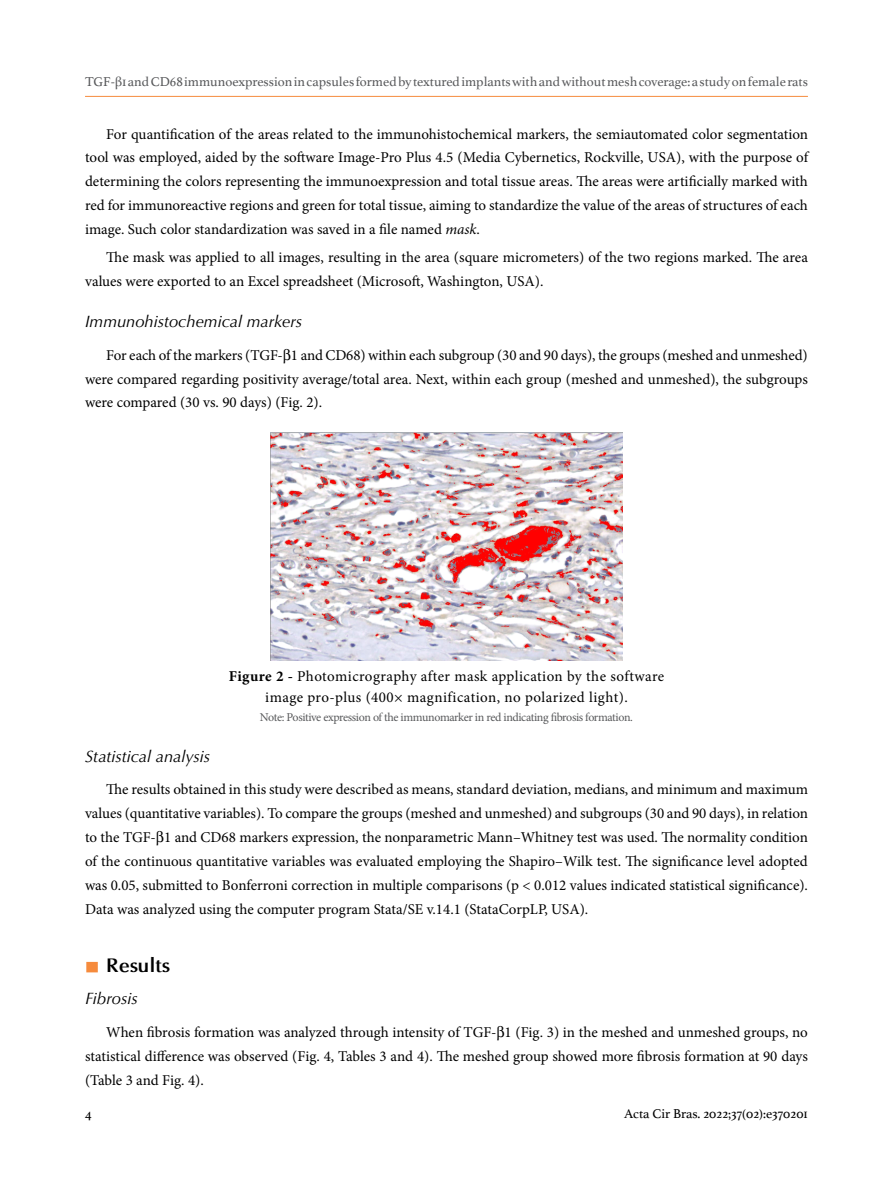
<style>
.page{position:relative;width:893px;height:1191px;background:#fff}
.page>*{position:absolute;margin:0;border:0;box-sizing:border-box;transform-origin:0 0}
.t1{font:700 19.5px "Optima";color:#000}
.t2{font:italic 16.5px "Optima LT Std";color:#000}
.t3{font:15px/23.9px "Minion Pro";color:#000;text-align:justify}
.t4{font:15px/20.9px "Minion Pro";letter-spacing:.025em;color:#000;text-align:center}
.t5{font:13.5px "Athelas";color:#58595b}
.t6{font:13.5px "Athelas";color:#000}
.t7{font:12px "Minion Pro";letter-spacing:-.035em;color:#58595b}
.s1{font-style:italic}
.s2{font-weight:700}
</style>
<div class="page">
<hr style="left:85px;top:96px;width:723px;height:1px;background:#f68b3d">
<div style="left:86px;top:962px;width:12px;height:10px;background:#f68b3d"></div>
<img style="left:271px;top:432px;width:351px;height:228px">
<p class="t5" style="left:85px;top:71px;width:724px">TGF-β1 and CD68 immunoexpression in capsules formed by textured implants with and without mesh coverage: a study on female rats</p>
<p class="t3" style="left:85px;top:122px;width:725px;text-indent:21px">For quantification of the areas related to the immunohistochemical markers, the semiautomated color segmentation tool was employed, aided by the software Image-Pro Plus 4.5 (Media Cybernetics, Rockville, USA), with the purpose of determining the colors representing the immunoexpression and total tissue areas. The areas were artificially marked with red for immunoreactive regions and green for total tissue, aiming to standardize the value of the areas of structures of each image. Such color standardization was saved in a file named <span class="s1">mask</span>.</p>
<p class="t3" style="left:85px;top:246px;width:724px;text-indent:21px">The mask was applied to all images, resulting in the area (square micrometers) of the two regions marked. The area values were exported to an Excel spreadsheet (Microsoft, Washington, USA).</p>
<p class="t2" style="left:85px;top:312px;width:219px">Immunohistochemical markers</p>
<p class="t3" style="left:85px;top:343px;width:724px;text-indent:21px">For each of the markers (TGF- 1 and CD68) within each subgroup (30 and 90 days), the groups (meshed and unmeshed) were compared regarding positivity average/total area. Next, within each group (meshed and unmeshed), the subgroups were compared (30 vs. 90 days) (Fig. 2).</p>
<p class="t4" style="left:229px;top:666px;width:437px"><span class="s2">Figure 2 -</span> Photomicrography after mask application by the software image pro-plus (400× magnification, no polarized light).</p>
<p class="t7" style="left:260px;top:709px;width:375px">Note: Positive expression of the immunomarker in red indicating fibrosis formation.</p>
<p class="t2" style="left:85px;top:747px;width:127px">Statistical analysis</p>
<p class="t3" style="left:85px;top:778px;width:724px;text-indent:21px">The results obtained in this study were described as means, standard deviation, medians, and minimum and maximum values (quantitative variables). To compare the groups (meshed and unmeshed) and subgroups (30 and 90 days), in relation to the TGF- 1 and CD68 markers expression, the nonparametric Mann–Whitney test was used. The normality condition of the continuous quantitative variables was evaluated employing the Shapiro–Wilk test. The significance level adopted was 0.05, submitted to Bonferroni correction in multiple comparisons (p &lt; 0.012 values indicated statistical significance).<br>Data was analyzed using the computer program Stata/SE v.14.1 (StataCorpLP, USA).</p>
<h1 class="t1" style="left:106px;top:953px;width:65px">Results</h1>
<p class="t2" style="left:85px;top:989px;width:54px">Fibrosis</p>
<p class="t3" style="left:85px;top:1020px;width:724px;text-indent:21px">When fibrosis formation was analyzed through intensity of TGF- 1 (Fig. 3) in the meshed and unmeshed groups, no statistical difference was observed (Fig. 4, Tables 3 and 4). The meshed group showed more fibrosis formation at 90 days (Table 3 and Fig. 4).</p>
<p class="t6" style="left:85px;top:1102px;width:8px">4</p>
<p class="t6" style="left:624px;top:1102px;width:185px">Acta Cir Bras. 2022;37(02):e370201</p>
</div>
